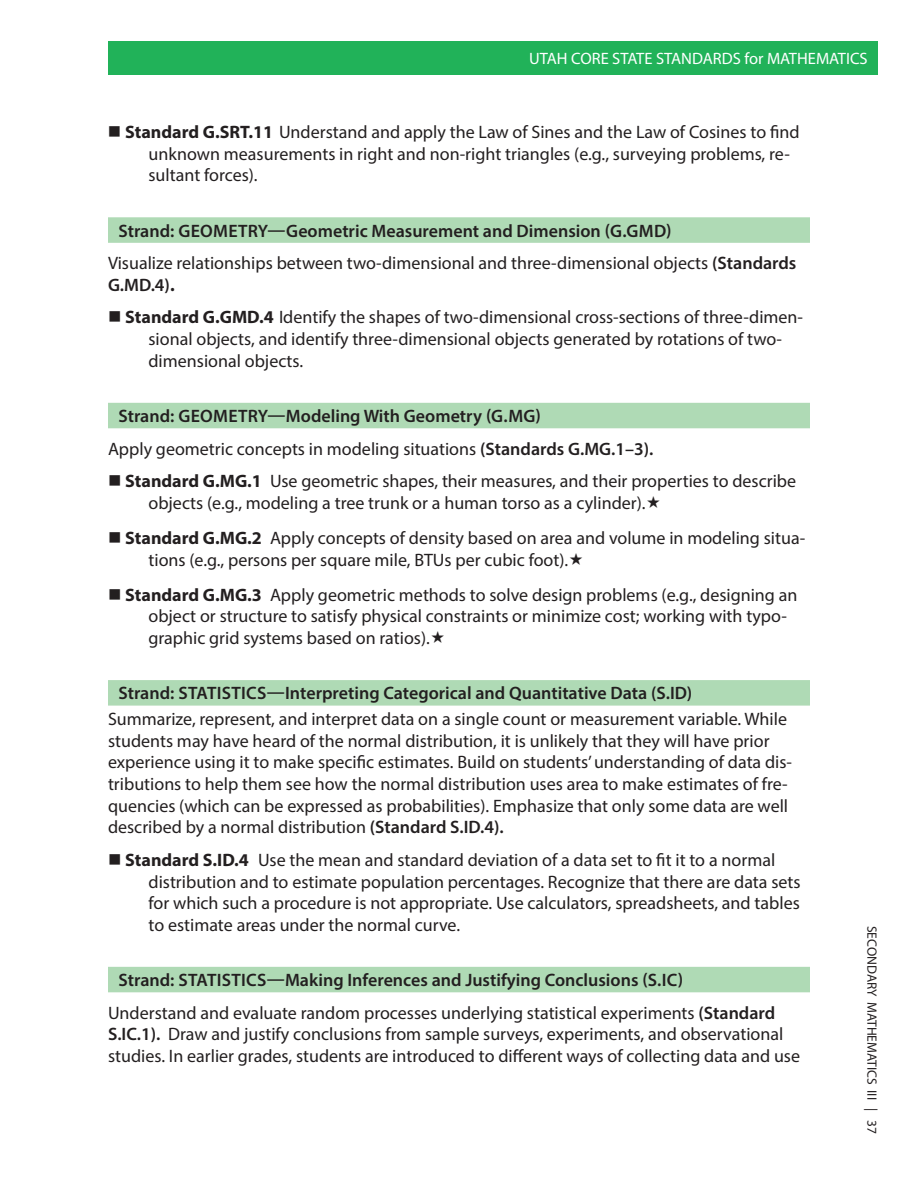
<style>
.page{position:relative;width:918px;height:1188px;background:#fff}
.page>*{position:absolute;margin:0;border:0;box-sizing:border-box;transform-origin:0 0}
.t1{font:18px/21.6px "Myriad Pro";color:#231f20}
.t2{font:600 18px/32.7px "Myriad Pro";color:#231f20}
.t3{font:16.5px "Myriad Pro";color:#fff}
.t4{font:13.5px "Myriad Pro";color:#231f20}
.s1{font-weight:700}
.s2{font-weight:600}
.s3{font-weight:400}
</style>
<div class="page">
<div style="left:108px;top:41px;width:770px;height:34px;background:#21b259"></div>
<div style="left:108px;top:217px;width:702px;height:26px;background:#afdab5"></div>
<div style="left:108px;top:403px;width:702px;height:25px;background:#afdab5"></div>
<div style="left:108px;top:680px;width:702px;height:26px;background:#afdab5"></div>
<div style="left:108px;top:967px;width:702px;height:25px;background:#afdab5"></div>
<p class="t3" style="left:529px;top:48px;width:340px">UTAH CORE STATE STANDARDS for MATHEMATICS</p>
<p class="t1" style="left:148px;top:121px;width:653px;text-indent:-23px"><span class="s1">Standard G.SRT.11</span> Understand and apply the Law of Sines and the Law of Cosines to find unknown measurements in right and non-right triangles (e.g., surveying problems, re&shy;sultant forces).</p>
<p class="t1" style="left:108px;top:214px;width:690px;line-height:32.7px;text-indent:10px"><span class="s2">Strand: GEOMETRY—Geometric Measurement and Dimension (G.GMD)<br></span>Visualize relationships between two-dimensional and three-dimensional objects <span class="s2">(Standards</span></p>
<p class="t1" style="left:125px;top:268px;width:679px;line-height:32.7px;text-indent:-17px"><span class="s2">G.MD.4)</span><span class="s1">.<br>Standard G.GMD.4</span> Identify the shapes of two-dimensional cross-sections of three-dimen-</p>
<p class="t1" style="left:148px;top:328px;width:635px">sional objects, and identify three-dimensional objects generated by rotations of two&shy;dimensional objects.</p>
<p class="t2" style="left:118px;top:399px;width:424px">Strand: GEOMETRY—Modeling With Geometry (G.MG)</p>
<p class="t1" style="left:108px;top:438px;width:547px">Apply geometric concepts in modeling situations <span class="s2">(Standards G.MG.1–3).</span></p>
<p class="t1" style="left:125px;top:470px;width:672px"><span class="s1">Standard G.MG.1</span> Use geometric shapes, their measures, and their properties to describe</p>
<p class="t1" style="left:125px;top:485px;width:681px;line-height:35.1px;text-indent:23px">objects (e.g., modeling a tree trunk or a human torso as a cylinder).<br><span class="s1">Standard G.MG.2</span> Apply concepts of density based on area and volume in modeling situa-</p>
<p class="t1" style="left:125px;top:542px;width:674px;line-height:35.1px;text-indent:23px">tions (e.g., persons per square mile, BTUs per cubic foot).<br><span class="s1">Standard G.MG.3</span> Apply geometric methods to solve design problems (e.g., designing an</p>
<p class="t1" style="left:148px;top:605px;width:640px">object or structure to satisfy physical constraints or minimize cost; working with typo&shy;graphic grid systems based on ratios).</p>
<p class="t2" style="left:118px;top:676px;width:575px">Strand: STATISTICS—Interpreting Categorical and Quantitative Data (S.ID)</p>
<p class="t1" style="left:108px;top:708px;width:686px">Summarize, represent, and interpret data on a single count or measurement variable. While students may have heard of the normal distribution, it is unlikely that they will have prior experience using it to make specific estimates. Build on students’ understanding of data dis&shy;tributions to help them see how the normal distribution uses area to make estimates of fre&shy;quencies (which can be expressed as probabilities). Emphasize that only some data are well described by a normal distribution <span class="s2">(Standard S.ID.4).</span></p>
<p class="t1" style="left:149px;top:849px;width:654px;text-indent:-23px"><span class="s1">Standard S.ID.4</span> Use the mean and standard deviation of a data set to fit it to a normal distribution and to estimate population percentages. Recognize that there are data sets for which such a procedure is not appropriate. Use calculators, spreadsheets, and tables to estimate areas under the normal curve.</p>
<p class="t2" style="left:108px;top:963px;width:669px;text-indent:10px">Strand: STATISTICS—Making Inferences and Justifying Conclusions (S.IC)<br><span class="s3">Understand and evaluate random processes underlying statistical experiments</span> (Standard</p>
<p class="t1" style="left:108px;top:1023px;width:694px"><span class="s2">S.IC.1).</span> Draw and justify conclusions from sample surveys, experiments, and observational studies. In earlier grades, students are introduced to different ways of collecting data and use</p>
<p class="t4" style="left:880px;top:926px;width:210px;rotate:90deg">SECONDARY MATHEMATICS III | 37</p>
</div>
